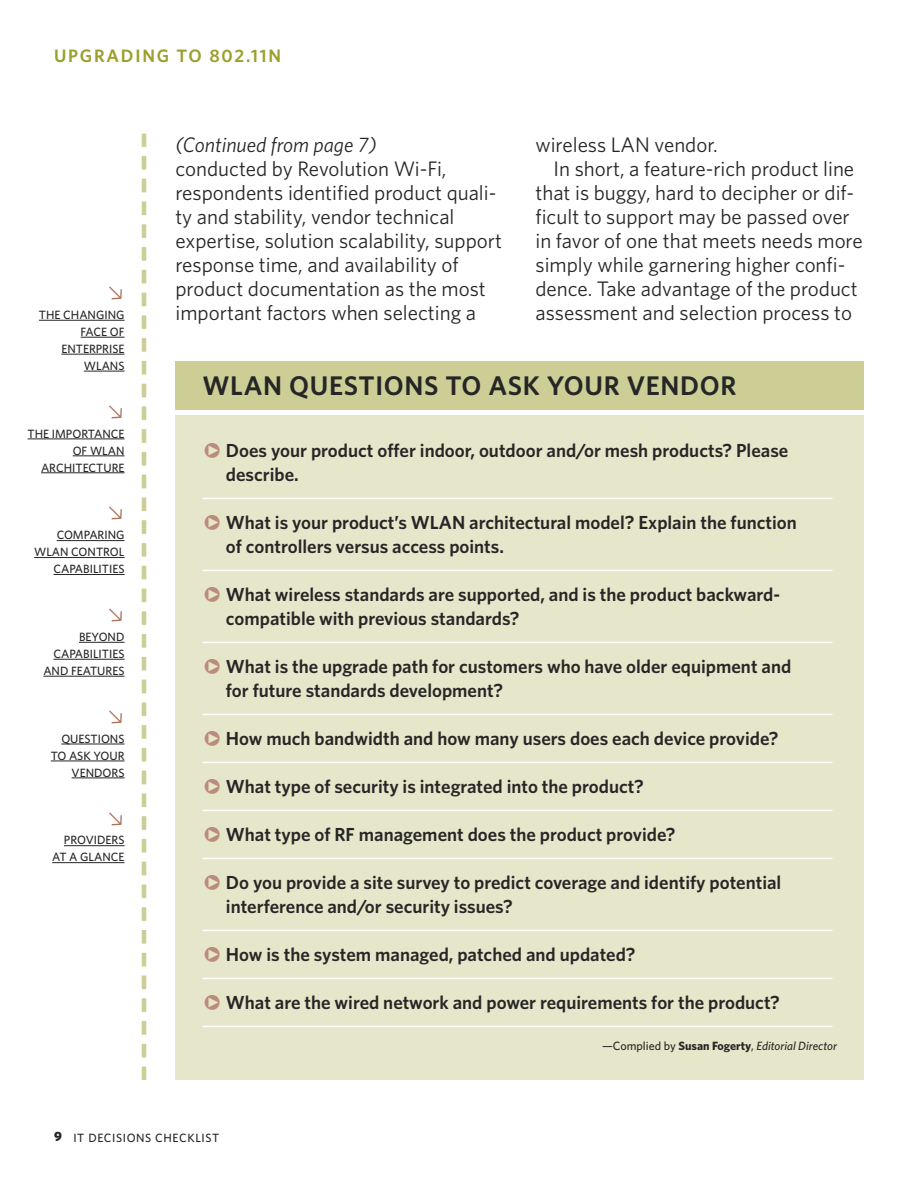
<style>
.page{position:relative;width:918px;height:1188px;background:#fff}
.page>*{position:absolute;margin:0;border:0;box-sizing:border-box;transform-origin:0 0}
.t1{font:600 27px "Whitney";letter-spacing:.025em;color:#272627}
.t2{font:21px/24px "Whitney";color:#272627}
.t3{font:italic 21px "Whitney";color:#272627}
.t4{font:600 18.9px/24px "Whitney";color:#272627}
.t5{font:600 18px "Whitney";letter-spacing:.1em;color:#9ba02d}
.t6{font:500 12px/17px "Whitney";color:#272627;text-align:right}
.t7{font:italic 500 12px "Whitney";color:#272627}
.t8{font:500 12px "Whitney";letter-spacing:.05em;color:#272627}
.s1{color:#bb8b7c}
.s2{font-style:normal}
.s3{font-weight:700;font-style:normal}
.s4{font-weight:900;font-size:13.5px}
</style>
<div class="page">
<svg style="left:142px;top:156px;width:4px;height:911px"></svg>
<hr style="left:142px;top:134px;width:4px;height:13px;background:#ccce96">
<hr style="left:142px;top:1067px;width:4px;height:13px;background:#ccce96">
<hr style="left:39px;top:320px;width:86px;height:1px;background:#272627">
<hr style="left:81px;top:337px;width:44px;height:1px;background:#272627">
<hr style="left:61px;top:354px;width:64px;height:1px;background:#272627">
<hr style="left:84px;top:371px;width:41px;height:1px;background:#272627">
<hr style="left:28px;top:439px;width:97px;height:1px;background:#272627">
<hr style="left:73px;top:456px;width:52px;height:1px;background:#272627">
<hr style="left:41px;top:472px;width:84px;height:1px;background:#272627">
<hr style="left:57px;top:540px;width:68px;height:1px;background:#272627">
<hr style="left:34px;top:557px;width:91px;height:1px;background:#272627">
<hr style="left:53px;top:574px;width:72px;height:1px;background:#272627">
<hr style="left:79px;top:642px;width:46px;height:1px;background:#272627">
<hr style="left:53px;top:659px;width:72px;height:1px;background:#272627">
<hr style="left:43px;top:676px;width:82px;height:1px;background:#272627">
<hr style="left:61px;top:744px;width:64px;height:1px;background:#272627">
<hr style="left:51px;top:761px;width:74px;height:1px;background:#272627">
<hr style="left:72px;top:778px;width:53px;height:1px;background:#272627">
<hr style="left:64px;top:845px;width:61px;height:1px;background:#272627">
<hr style="left:52px;top:862px;width:73px;height:1px;background:#272627">
<div style="left:176px;top:416px;width:688px;height:664px;background:#e6e7ca"></div>
<hr style="left:202px;top:498px;width:630px;height:1px;background:#fff">
<hr style="left:202px;top:570px;width:630px;height:1px;background:#fff">
<hr style="left:202px;top:642px;width:630px;height:1px;background:#fff">
<hr style="left:202px;top:714px;width:630px;height:1px;background:#fff">
<hr style="left:202px;top:762px;width:630px;height:1px;background:#fff">
<hr style="left:202px;top:810px;width:630px;height:1px;background:#fff">
<hr style="left:202px;top:858px;width:630px;height:1px;background:#fff">
<hr style="left:202px;top:930px;width:630px;height:1px;background:#fff">
<hr style="left:202px;top:978px;width:630px;height:1px;background:#fff">
<hr style="left:202px;top:1026px;width:630px;height:1px;background:#fff">
<div style="left:176px;top:362px;width:688px;height:48px;background:#ccce96"></div>
<p class="t5" style="left:54px;top:49px;width:229px">UPGRADING TO 802.11N</p>
<p class="t6" style="left:39px;top:308px;width:87px">THE CHANGING<br>FACE OF<br>ENTERPRISE<br>WLANS</p>
<p class="t3" style="left:176px;top:137px;width:203px">(Continued from page 7)</p>
<p class="t2" style="left:175px;top:158px;width:328px">conducted by Revolution Wi-Fi, respondents identified product quali&shy;ty and stability, vendor technical expertise, solution scalability, support response time, and availability of product documentation as the most important factors when selecting a</p>
<p class="t2" style="left:536px;top:134px;width:184px">wireless LAN vendor.</p>
<p class="t2" style="left:554px;top:158px;width:302px">In short, a feature-rich product line</p>
<p class="t2" style="left:535px;top:182px;width:320px">that is buggy, hard to decipher or dif-</p>
<p class="t2" style="left:536px;top:206px;width:316px">ficult to support may be passed over</p>
<p class="t2" style="left:536px;top:230px;width:329px">in favor of one that meets needs more</p>
<p class="t2" style="left:536px;top:254px;width:311px">simply while garnering higher confi-</p>
<p class="t2" style="left:536px;top:278px;width:324px">dence. Take advantage of the product</p>
<p class="t2" style="left:536px;top:302px;width:318px">assessment and selection process to</p>
<p class="t6" style="left:28px;top:426px;width:98px">THE IMPORTANCE<br>OF WLAN<br>ARCHITECTURE</p>
<p class="t6" style="left:34px;top:528px;width:92px">COMPARING<br>WLAN CONTROL<br>CAPABILITIES</p>
<p class="t6" style="left:43px;top:630px;width:83px">BEYOND<br>CAPABILITIES<br>AND FEATURES</p>
<p class="t6" style="left:51px;top:731px;width:75px">QUESTIONS<br>TO ASK YOUR<br>VENDORS</p>
<p class="t6" style="left:52px;top:833px;width:74px">PROVIDERS<br>AT A GLANCE</p>
<h1 class="t1" style="left:202px;top:376px;width:535px">WLAN QUESTIONS TO ASK YOUR VENDOR</h1>
<p class="t4" style="left:226px;top:440px;width:564px;text-indent:-23px"><span class="s1">❑</span> Does your product offer indoor, outdoor and/or mesh products? Please describe.</p>
<p class="t4" style="left:226px;top:512px;width:572px;text-indent:-23px"><span class="s1">❑</span> What is your product’s WLAN architectural model? Explain the function of controllers versus access points.</p>
<p class="t4" style="left:226px;top:584px;width:556px;text-indent:-23px"><span class="s1">❑</span> What wireless standards are supported, and is the product backward&shy;compatible with previous standards?</p>
<p class="t4" style="left:226px;top:656px;width:567px;text-indent:-23px"><span class="s1">❑</span> What is the upgrade path for customers who have older equipment and for future standards development?</p>
<p class="t4" style="left:202px;top:728px;width:578px"><span class="s1">❑</span> How much bandwidth and how many users does each device provide?</p>
<p class="t4" style="left:202px;top:776px;width:443px"><span class="s1">❑</span> What type of security is integrated into the product?</p>
<p class="t4" style="left:202px;top:824px;width:474px"><span class="s1">❑</span> What type of RF management does the product provide?</p>
<p class="t4" style="left:226px;top:872px;width:557px;text-indent:-23px"><span class="s1">❑</span> Do you provide a site survey to predict coverage and identify potential interference and/or security issues?</p>
<p class="t4" style="left:202px;top:944px;width:435px"><span class="s1">❑</span> How is the system managed, patched and updated?</p>
<p class="t4" style="left:202px;top:992px;width:579px"><span class="s1">❑</span> What are the wired network and power requirements for the product?</p>
<p class="t7" style="left:602px;top:1041px;width:236px"><span class="s2">—Complied by</span> <span class="s3">Susan Fogerty</span><span class="s2">,</span> Editorial Director</p>
<p class="t8" style="left:54px;top:1133px;width:167px"><span class="s4">9</span> IT DECISIONS CHECKLIST</p>
</div>
